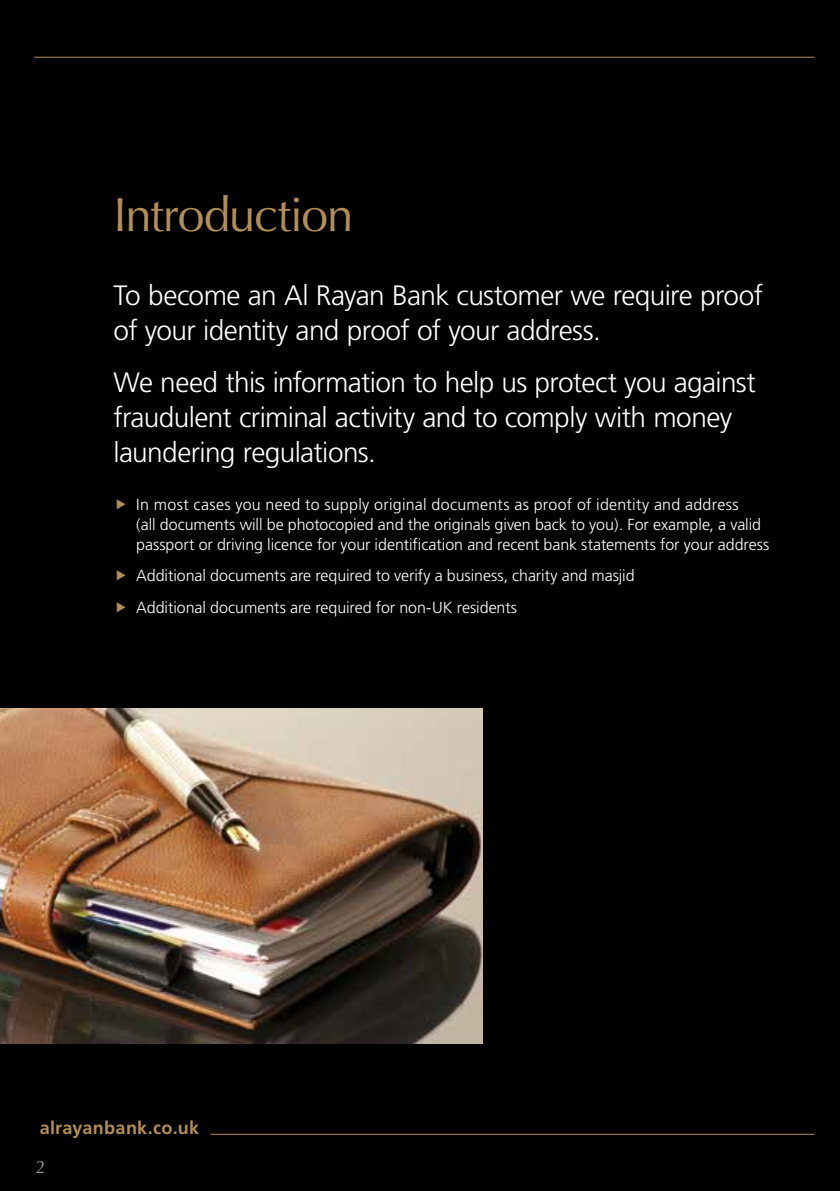
<style>
.page{position:relative;width:840px;height:1191px;background:#fff}
.page>*{position:absolute;margin:0;border:0;box-sizing:border-box;transform-origin:0 0}
.t1{font:48px "Optima";letter-spacing:-.03em;color:#b38f55}
.t2{font:300 28px/35px "Frutiger";letter-spacing:-.02em;color:#fff}
.t3{font:700 18px "Frutiger";letter-spacing:.015em;color:#b38f55}
.t4{font:18px "Optima";color:#939598}
.t5{font:300 16px/20px "Frutiger";color:#fff}
</style>
<div class="page">
<div style="left:0;top:0;width:839px;height:1191px;background:#000"></div>
<hr style="left:34px;top:57px;width:780px;height:1px;background:#b38f55">
<hr style="left:210px;top:1133px;width:604px;height:1px;background:#b38f55">
<img style="left:0;top:709px;width:482px;height:334px">
<h1 class="t1" style="left:113px;top:187px;width:241px">Introduction</h1>
<h2 class="t2" style="left:113px;top:278px;width:650px">To become an Al Rayan Bank customer we require proof of your identity and proof of your address.</h2>
<h2 class="t2" style="left:113px;top:365px;width:643px">We need this information to help us protect you against fraudulent criminal activity and to comply with money laundering regulations.</h2>
<p class="t5" style="left:136px;top:495px;width:634px">In most cases you need to supply original documents as proof of identity and address<br>(all documents will be photocopied and the originals given back to you). For example, a valid passport or driving licence for your identification and recent bank statements for your address</p>
<p class="t5" style="left:136px;top:560px;width:499px;line-height:31.4px">Additional documents are required to verify a business, charity and masjid<br>Additional documents are required for non-UK residents</p>
<p class="t3" style="left:40px;top:1117px;width:161px">alrayanbank.co.uk</p>
<p class="t4" style="left:36px;top:1156px;width:12px">2</p>
</div>
